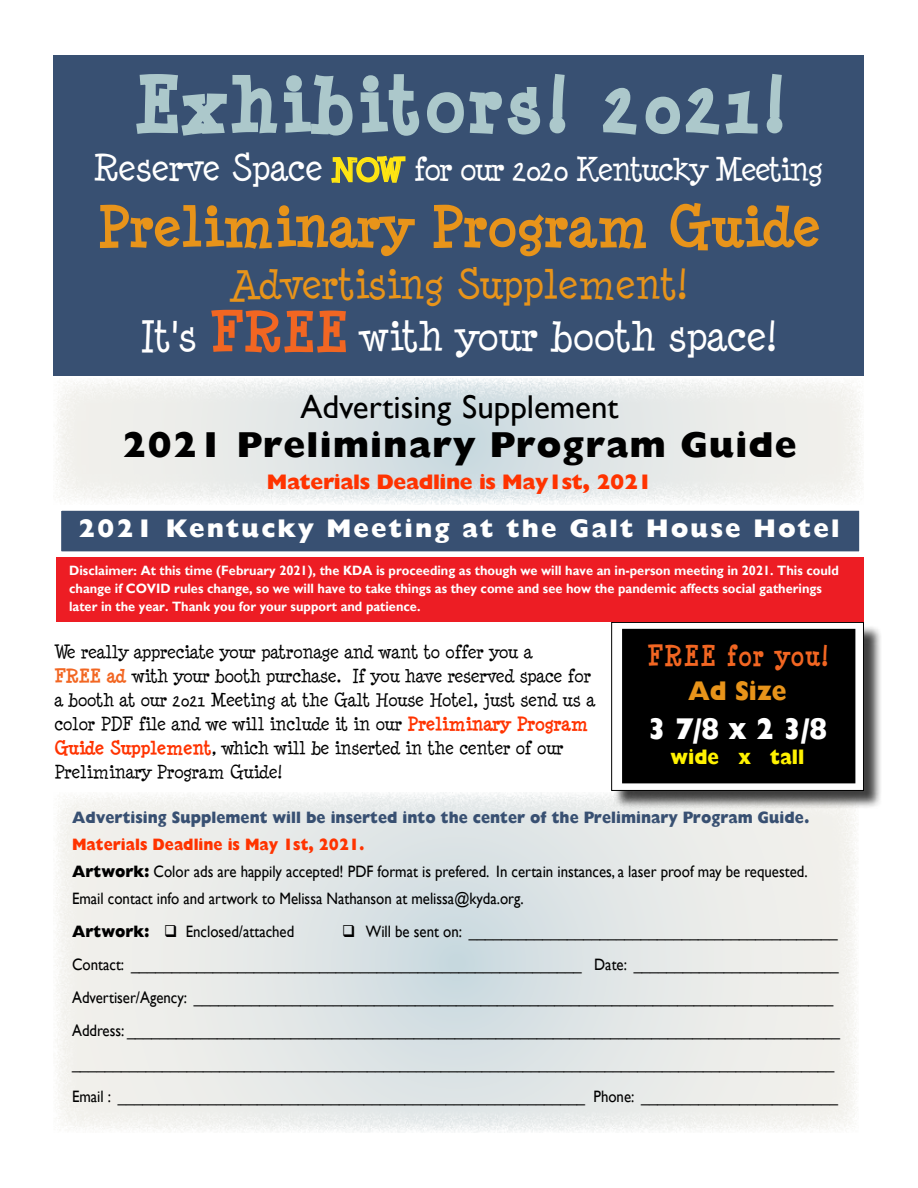
<style>
.page{position:relative;width:918px;height:1188px;background:#fff}
.page>*{position:absolute;margin:0;border:0;box-sizing:border-box;transform-origin:0 0}
.t1{font:72px "Minya Nouvelle";letter-spacing:.1em;color:#acc8cb}
.t2{font:700 54px "Minya Nouvelle";color:#e8941a}
.t3{font:40.5px/52.5px "Minya Nouvelle";color:#fff;text-align:center}
.t4{font:800 36px "Gill Sans";letter-spacing:.03em;color:#000}
.t5{font:33px "Gill Sans";color:#000}
.t6{font:31.5px "Minya Nouvelle";letter-spacing:-.04em;color:#fff}
.t7{font:800 30px "Gill Sans";color:#fff;scale:.9 1}
.t8{font:700 27px "Minya Nouvelle";letter-spacing:.06em;color:#f26622;scale:.9 1}
.t9{font:800 27px "Gill Sans";color:#e8941a;scale:.9 1}
.t10{font:800 25.5px "Gill Sans";letter-spacing:.08em;color:#fff}
.t11{font:800 21px "Gill Sans";letter-spacing:-.02em;color:#f30}
.t12{font:800 21px "Gill Sans";color:#fff200;scale:.9 1}
.t13{font:18px/24px "Minya Nouvelle";letter-spacing:-.01em;color:#000}
.t14{font:16.5px/33px "Gill Sans";color:#000;scale:.9 1}
.t15{font:800 16.5px "Gill Sans";color:#385072;scale:.9 1}
.t16{font:700 13.5px/18px "Gill Sans";color:#fff;scale:.95 1}
.s1{font-size:36px}
.s2{font-weight:700;font-size:30px;color:#ffe512}
.s3{color:#e8941a}
.s4{font-weight:700;font-size:52.5px;color:#f26622}
.s5{font-weight:700;color:#f26622}
.s6{font-weight:700;color:#f30}
.s7{font-weight:800;color:#f30}
.s8{font-weight:800}
</style>
<div class="page">
<svg style="left:56px;top:792px;width:801px;height:341px;background:#e6e9e9"></svg>
<div style="left:55px;top:505px;width:810px;height:52px;background:#385072;border:6px solid #fff"></div>
<svg style="left:56px;top:378px;width:806px;height:127px"></svg>
<div style="left:613px;top:625px;width:269px;height:184px;background:#000;opacity:.75"></div>
<div style="left:612px;top:622px;width:251px;height:168px;background:#fff"></div>
<div style="left:611px;top:622px;width:253px;height:169px;border:1px solid #000"></div>
<div style="left:623px;top:630px;width:232px;height:153px;background:#000"></div>
<div style="left:622px;top:629px;width:233px;height:154px;border:2px solid #000"></div>
<div style="left:54px;top:55px;width:810px;height:321px;background:#385072"></div>
<svg style="left:136px;top:74px;width:430px;height:62px"></svg>
<svg style="left:603px;top:74px;width:180px;height:61px"></svg>
<svg style="left:331px;top:155px;width:75px;height:28px"></svg>
<div style="left:56px;top:557px;width:808px;height:65px;background:#ed1d24"></div>
<h1 class="t1" style="left:134px;top:64px;width:650px">Exhibitors! 2021!</h1>
<h3 class="t6" style="left:93px;top:152px;width:731px"><span class="s1">Reserve Space</span> <span class="s2">NOW</span> for our 2020 Kentucky Meeting</h3>
<h2 class="t2" style="left:96px;top:194px;width:725px">Preliminary Program Guide</h2>
<h3 class="t3" style="left:140px;top:258px;width:638px"><span class="s3">Advertising Supplement!<br></span>It's <span class="s4">FREE</span> with your booth space!</h3>
<h3 class="t5" style="left:300px;top:388px;width:320px">Advertising Supplement</h3>
<h3 class="t4" style="left:122px;top:424px;width:676px">2021 Preliminary Program Guide</h3>
<p class="t11" style="left:267px;top:469px;width:387px">Materials Deadline is May1st, 2021</p>
<h3 class="t10" style="left:78px;top:514px;width:763px">2021 Kentucky Meeting at the Galt House Hotel</h3>
<p class="t16" style="left:69px;top:562px;width:812px">Disclaimer: At this time (February 2021), the KDA is proceeding as though we will have an in-person meeting in 2021. This could change if COVID rules change, so we will have to take things as they come and see how the pandemic affects social gatherings later in the year. Thank you for your support and patience.</p>
<p class="t13" style="left:54px;top:639px;width:542px">We really appreciate your patronage and want to offer you a<br><span class="s5">FREE ad</span> with your booth purchase. If you have reserved space for a booth at our 2021 Meeting at the Galt House Hotel, just send us a color PDF file and we will include it in our <span class="s6">Preliminary Program Guide Supplement</span>, which will be inserted in the center of our Preliminary Program Guide!</p>
<h3 class="t8" style="left:647px;top:640px;width:202px">FREE for you!</h3>
<h3 class="t9" style="left:688px;top:675px;width:111px">Ad Size</h3>
<h3 class="t7" style="left:648px;top:711px;width:201px">3 7/8 x 2 3/8</h3>
<p class="t12" style="left:671px;top:745px;width:150px">wide x tall</p>
<p class="t15" style="left:72px;top:808px;width:821px">Advertising Supplement will be inserted into the center of the Preliminary Program Guide.</p>
<p class="t14" style="left:72px;top:831px;width:819px;line-height:27px"><span class="s7">Materials Deadline is May 1st, 2021.<br></span><span class="s8">Artwork:</span> Color ads are happily accepted! PDF format is prefered. In certain instances, a laser proof may be requested.<br>Email contact info and artwork to Melissa Nathanson at melissa@kyda.org.</p>
<p class="t14" style="left:72px;top:915px;width:248px"><span class="s8">Artwork:</span> ❑ Enclosed/attached</p>
<p class="t14" style="left:72px;top:915px;width:855px;text-indent:270px">❑ Will be sent on: _____________________________________________ Contact: _______________________________________________________ Date: _________________________ Advertiser/Agency: ______________________________________________________________________________ Address: _______________________________________________________________________________________ _____________________________________________________________________________________________ Email : _________________________________________________________ Phone: ________________________</p>
</div>
